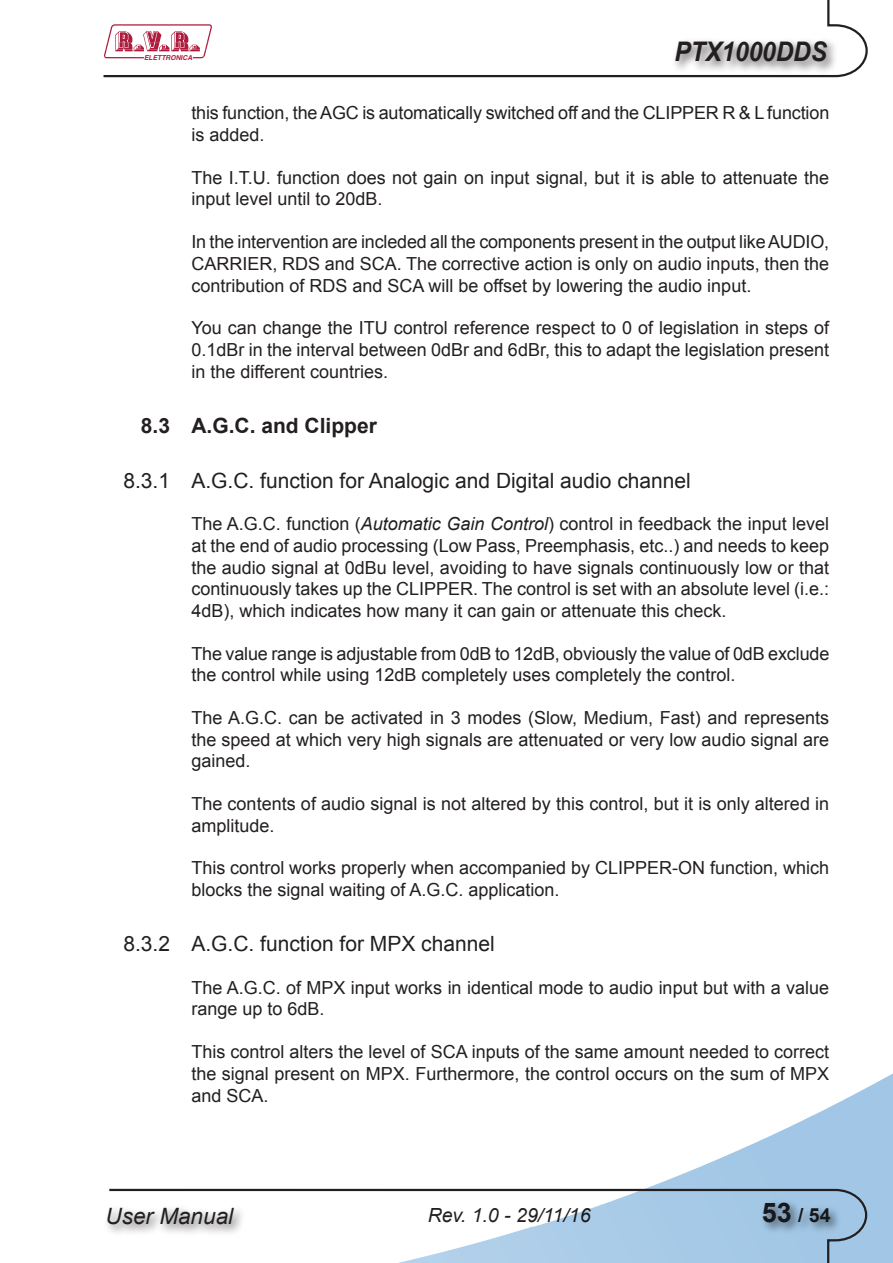
<style>
.page{position:relative;width:893px;height:1263px;background:#fff}
.page>*{position:absolute;margin:0;border:0;box-sizing:border-box;transform-origin:0 0}
.t1{font:italic 700 27px "Arial";color:#231f20;scale:.9 1}
.t2{font:italic 22.5px "Arial";color:#231f20}
.t3{font:21px "Arial";color:#231f20}
.t4{font:700 21px "Arial";color:#231f20}
.t5{font:italic 19.5px "Arial";color:#231f20}
.t6{font:700 19.5px "Arial";color:#231f20}
.t7{font:18px/21.6px "Arial";color:#231f20}
.t8{font:italic 700 6.75px "Helvetica";color:#ae1b3d}
.s1{font-style:italic}
.s2{font-size:27px}
</style>
<div class="page">
<img style="left:647px;top:1073px;width:246px;height:190px">
<svg style="left:109px;top:1188px;width:759px;height:75px"></svg>
<div style="left:759px;top:1197px;width:84px;height:38px;background:#231f20;opacity:.75"></div>
<div style="left:103px;top:1204px;width:144px;height:34px;background:#231f20;opacity:.75"></div>
<svg style="left:103px;top:0;width:765px;height:78px"></svg>
<div style="left:671px;top:37px;width:169px;height:38px;background:#231f20;opacity:.75"></div>
<p class="t8" style="left:144px;top:54px;width:50px">ELETTRONICA</p>
<h1 class="t1" style="left:674px;top:34px;width:171px">PTX1000DDS</h1>
<p class="t7" style="left:191px;top:102px;width:639px">this function, the AGC is automatically switched off and the CLIPPER R &amp; L function is added.</p>
<p class="t7" style="left:191px;top:167px;width:639px">The I.T.U. function does not gain on input signal, but it is able to attenuate the input level until to 20dB.</p>
<p class="t7" style="left:191px;top:231px;width:639px;text-align:justify">In the intervention are incleded all the components present in the output like AUDIO, CARRIER, RDS and SCA. The corrective action is only on audio inputs, then the contribution of RDS and SCA will be offset by lowering the audio input.</p>
<p class="t7" style="left:191px;top:317px;width:639px;text-align:justify">You can change the ITU control reference respect to 0 of legislation in steps of 0.1dBr in the interval between 0dBr and 6dBr, this to adapt the legislation present in the different countries.</p>
<p class="t4" style="left:141px;top:411px;width:238px">8.3 A.G.C. and Clipper</p>
<p class="t3" style="left:123px;top:466px;width:569px">8.3.1 A.G.C. function for Analogic and Digital audio channel</p>
<p class="t7" style="left:191px;top:513px;width:639px;text-align:justify">The A.G.C. function (<span class="s1">Automatic Gain Control</span>) control in feedback the input level at the end of audio processing (Low Pass, Preemphasis, etc..) and needs to keep the audio signal at 0dBu level, avoiding to have signals continuously low or that continuously takes up the CLIPPER. The control is set with an absolute level (i.e.:<br>4dB), which indicates how many it can gain or attenuate this check.</p>
<p class="t7" style="left:191px;top:643px;width:640px">The value range is adjustable from 0dB to 12dB, obviously the value of 0dB exclude the control while using 12dB completely uses completely the control.</p>
<p class="t7" style="left:191px;top:707px;width:639px;text-align:justify">The A.G.C. can be activated in 3 modes (Slow, Medium, Fast) and represents the speed at which very high signals are attenuated or very low audio signal are gained.</p>
<p class="t7" style="left:191px;top:793px;width:639px">The contents of audio signal is not altered by this control, but it is only altered in amplitude.</p>
<p class="t7" style="left:191px;top:857px;width:639px">This control works properly when accompanied by CLIPPER-ON function, which blocks the signal waiting of A.G.C. application.</p>
<p class="t3" style="left:123px;top:930px;width:373px">8.3.2 A.G.C. function for MPX channel</p>
<p class="t7" style="left:191px;top:977px;width:639px">The A.G.C. of MPX input works in identical mode to audio input but with a value range up to 6dB.</p>
<p class="t7" style="left:191px;top:1041px;width:639px;text-align:justify">This control alters the level of SCA inputs of the same amount needed to correct the signal present on MPX. Furthermore, the control occurs on the sum of MPX and SCA.</p>
<p class="t2" style="left:106px;top:1202px;width:129px">User Manual</p>
<p class="t5" style="left:428px;top:1203px;width:164px">Rev. 1.0 - 29/11/16</p>
<p class="t6" style="left:762px;top:1202px;width:70px"><span class="s2">53</span> / 54</p>
</div>
